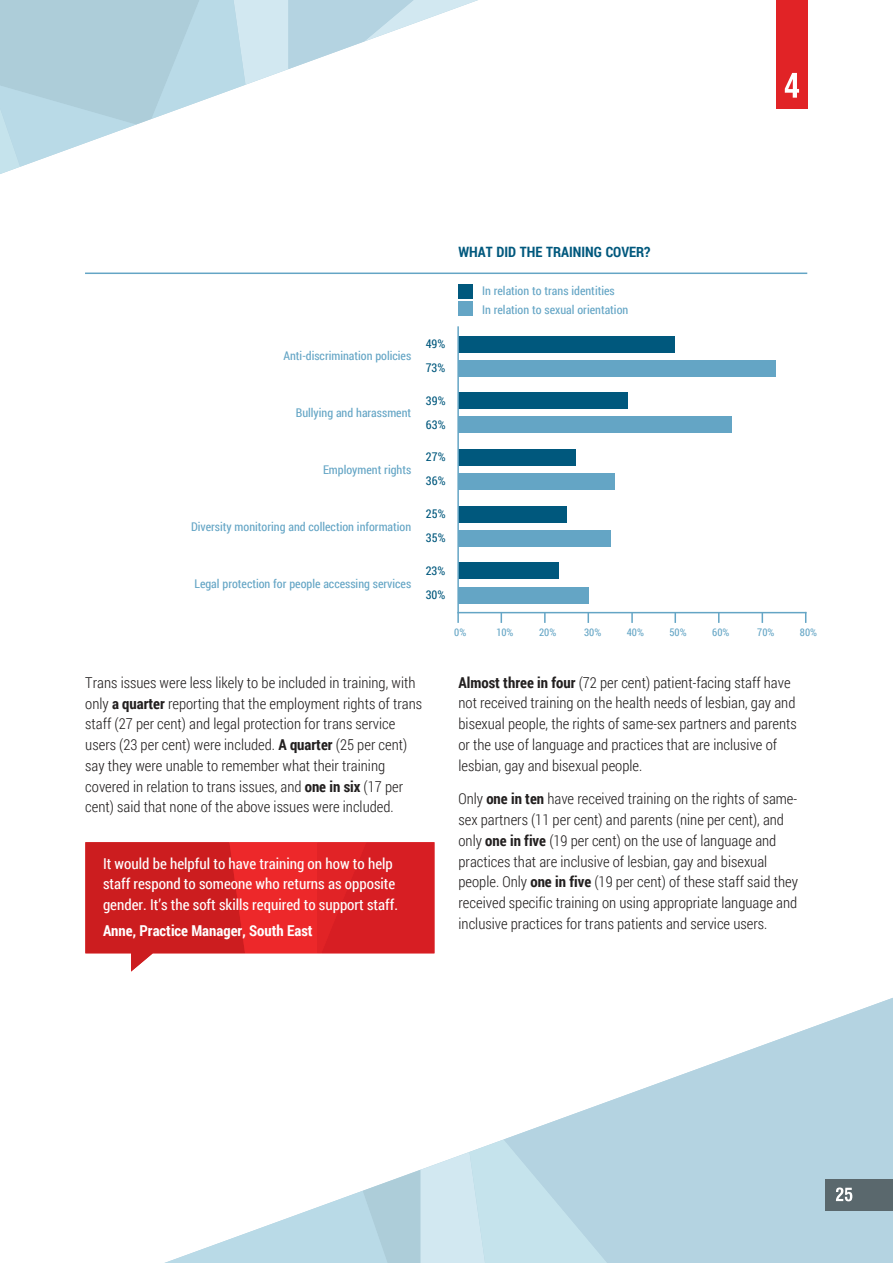
<style>
.page{position:relative;width:893px;height:1263px;background:#fff}
.page>*{position:absolute;margin:0;border:0;box-sizing:border-box;transform-origin:0 0}
.t1{font:300 15px/20.7px "Roboto Condensed";color:#221f1f}
.t2{font:15px/20.7px "Roboto Condensed";color:#fff}
.t3{font:700 15px "Roboto Condensed";color:#fff}
.t4{font:700 14.25px "Roboto Condensed";color:#00587d}
.t5{font:12px/19px "Roboto Condensed";color:#64a5c5}
.t6{font:12px/23.9px "Roboto Condensed";color:#00587d}
.t7{font:10.5px "Roboto Condensed";color:#64a5c5}
.s1{font-weight:700}
</style>
<div class="page">
<div style="left:458px;top:449px;width:118px;height:16px;background:#00587d"></div>
<div style="left:458px;top:473px;width:157px;height:17px;background:#64a5c5"></div>
<div style="left:458px;top:506px;width:109px;height:16px;background:#00587d"></div>
<div style="left:458px;top:530px;width:152px;height:16px;background:#64a5c5"></div>
<div style="left:458px;top:563px;width:100px;height:16px;background:#00587d"></div>
<div style="left:458px;top:587px;width:131px;height:16px;background:#64a5c5"></div>
<hr style="left:457px;top:612px;width:349px;height:1px;background:#64a5c5">
<svg style="left:631px;top:613px;width:2px;height:10px"></svg>
<svg style="left:587px;top:613px;width:2px;height:10px"></svg>
<svg style="left:544px;top:613px;width:2px;height:10px"></svg>
<svg style="left:674px;top:613px;width:2px;height:10px"></svg>
<div style="left:458px;top:336px;width:217px;height:16px;background:#00587d"></div>
<div style="left:458px;top:360px;width:318px;height:16px;background:#64a5c5"></div>
<div style="left:458px;top:393px;width:169px;height:16px;background:#00587d"></div>
<div style="left:458px;top:417px;width:274px;height:16px;background:#64a5c5"></div>
<hr style="left:457px;top:326px;width:2px;height:297px;background:#64a5c5">
<div style="left:458px;top:284px;width:14px;height:14px;background:#00587d"></div>
<div style="left:458px;top:301px;width:14px;height:15px;background:#64a5c5"></div>
<svg style="left:85px;top:842px;width:349px;height:129px;background:#dd3d40"></svg>
<hr style="left:85px;top:273px;width:722px;height:1px;background:#64a5c5">
<svg style="left:505px;top:998px;width:388px;height:265px;fill:#b4d3e1"></svg>
<svg style="left:164px;top:1139px;width:454px;height:124px"></svg>
<div style="left:825px;top:1179px;width:68px;height:31px;background:#5a686d"></div>
<svg style="left:836px;top:1187px;width:16px;height:14px"></svg>
<div style="left:776px;top:0;width:31px;height:109px;background:#e12326"></div>
<svg style="left:785px;top:73px;width:14px;height:25px"></svg>
<svg style="left:0;top:0;width:478px;height:174px"></svg>
<p class="t5" style="left:283px;top:345px;width:129px">Anti-discrimination policies</p>
<p class="t5" style="left:296px;top:402px;width:117px">Bullying and harassment</p>
<p class="t5" style="left:323px;top:459px;width:90px">Employment rights</p>
<p class="t5" style="left:191px;top:516px;width:222px">Diversity monitoring and collection information</p>
<p class="t5" style="left:194px;top:573px;width:218px">Legal protection for people accessing services</p>
<p class="t6" style="left:426px;top:331px;width:21px">49%<br>73%</p>
<p class="t6" style="left:426px;top:389px;width:21px">39%<br>63%</p>
<p class="t6" style="left:426px;top:444px;width:21px">27%<br>36%</p>
<p class="t6" style="left:426px;top:502px;width:21px">25%<br>35%</p>
<p class="t6" style="left:426px;top:559px;width:21px">23%<br>30%</p>
<p class="t4" style="left:458px;top:242px;width:194px">WHAT DID THE TRAINING COVER?</p>
<p class="t5" style="left:482px;top:280px;width:148px">In relation to trans identities<br>In relation to sexual orientation</p>
<p class="t7" style="left:454px;top:625px;width:14px">0%</p>
<p class="t7" style="left:496px;top:625px;width:19px">10%</p>
<p class="t7" style="left:539px;top:625px;width:19px">20%</p>
<p class="t7" style="left:584px;top:625px;width:19px">30%</p>
<p class="t7" style="left:627px;top:625px;width:19px">40%</p>
<p class="t7" style="left:669px;top:625px;width:19px">50%</p>
<p class="t7" style="left:712px;top:625px;width:19px">60%</p>
<p class="t7" style="left:757px;top:625px;width:19px">70%</p>
<p class="t7" style="left:800px;top:625px;width:19px">80%</p>
<p class="t1" style="left:85px;top:672px;width:338px">Trans issues were less likely to be included in training, with only <span class="s1">a quarter</span> reporting that the employment rights of trans staff (27 per cent) and legal protection for trans service users (23 per cent) were included. <span class="s1">A quarter</span> (25 per cent) say they were unable to remember what their training covered in relation to trans issues, and <span class="s1">one in six</span> (17 per cent) said that none of the above issues were included.</p>
<p class="t2" style="left:103px;top:852px;width:296px">It would be helpful to have training on how to help staff respond to someone who returns as opposite gender. It’s the soft skills required to support staff.</p>
<p class="t3" style="left:103px;top:920px;width:211px">Anne, Practice Manager, South East</p>
<p class="t1" style="left:458px;top:671px;width:340px"><span class="s1">Almost three in four</span> (72 per cent) patient-facing staff have not received training on the health needs of lesbian, gay and bisexual people, the rights of same-sex partners and parents or the use of language and practices that are inclusive of lesbian, gay and bisexual people.</p>
<p class="t1" style="left:458px;top:788px;width:341px">Only <span class="s1">one in ten</span> have received training on the rights of same&shy;sex partners (11 per cent) and parents (nine per cent), and only <span class="s1">one in five</span> (19 per cent) on the use of language and practices that are inclusive of lesbian, gay and bisexual people. Only <span class="s1">one in five</span> (19 per cent) of these staff said they received specific training on using appropriate language and inclusive practices for trans patients and service users.</p>
</div>
